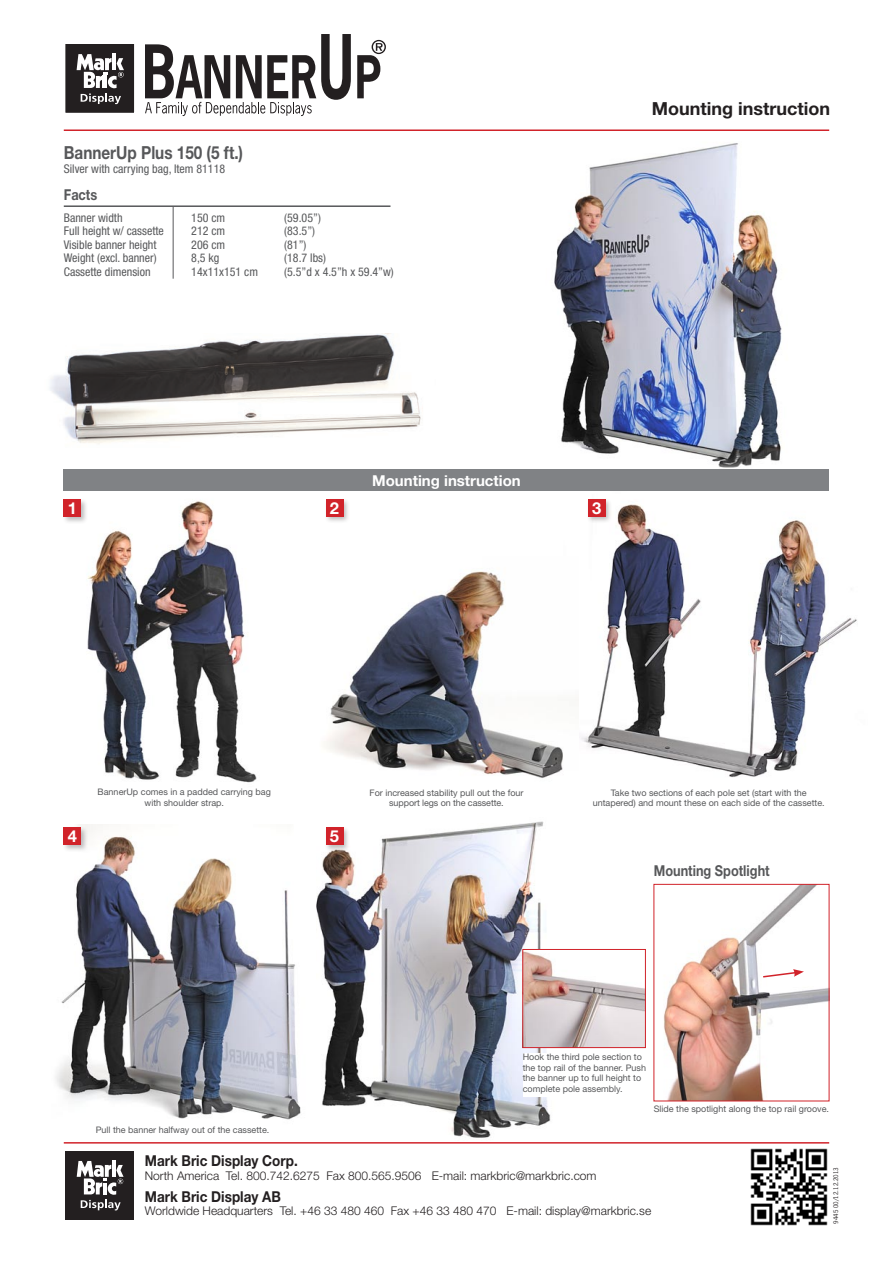
<style>
.page{position:relative;width:893px;height:1263px;background:#fff}
.page>*{position:absolute;margin:0;border:0;box-sizing:border-box;transform-origin:0 0}
.Rubrik{font:700 18px "Helvetica Neue";color:#57585a;scale:.85 1}
.t1{font:700 18px "Helvetica Neue";color:#231f20}
.t2{font:700 16.5px "Helvetica Neue";color:#fff}
.t3{font:700 15px "Helvetica Neue";color:#231f20;scale:.9 1}
.Rubrik-2{font:700 15px "Helvetica Neue";color:#57585a;scale:.85 1}
.t4{font:700 15px "Helvetica Neue";color:#fff}
.t5{font:condensed 12px "Helvetica Neue";color:#57585a}
.t6{font:300 12px "Helvetica Neue";color:#231f20}
.Fakta{font:9px/10.5px "Helvetica Neue";color:#57585a;text-align:center}
.ruttext{font:6px "News Gothic";color:#231f20}
</style>
<div class="page">
<img style="left:534px;top:143px;width:268px;height:327px">
<img style="left:305px;top:821px;width:269px;height:323px">
<img style="left:64px;top:469px;width:229px;height:314px">
<img style="left:55px;top:825px;width:261px;height:305px">
<img style="left:581px;top:504px;width:276px;height:273px">
<hr style="left:64px;top:129px;width:765px;height:2px;background:#d1232a">
<hr style="left:64px;top:1142px;width:765px;height:1px;background:#d1232a">
<div style="left:65px;top:1151px;width:69px;height:68px;background:#231f20"></div>
<hr style="left:112px;top:1160px;width:4px;height:17px;background:#fff">
<svg style="left:77px;top:1161px;width:47px;height:49px"></svg>
<div style="left:62px;top:498px;width:46px;height:34px;background:#231f20;opacity:.3"></div>
<div style="left:64px;top:499px;width:17px;height:17px;background:#d1232a"></div>
<div style="left:586px;top:497px;width:46px;height:35px;background:#231f20;opacity:.3"></div>
<div style="left:588px;top:499px;width:17px;height:17px;background:#d1232a"></div>
<div style="left:62px;top:826px;width:46px;height:34px;background:#231f20;opacity:.3"></div>
<div style="left:64px;top:827px;width:17px;height:17px;background:#d1232a"></div>
<div style="left:324px;top:826px;width:46px;height:34px;background:#231f20;opacity:.3"></div>
<div style="left:326px;top:827px;width:17px;height:17px;background:#d1232a"></div>
<div style="left:65px;top:43px;width:70px;height:71px;background:#231f20"></div>
<div style="left:64px;top:42px;width:72px;height:72px;border:2px solid #fff"></div>
<svg style="left:77px;top:54px;width:47px;height:50px"></svg>
<svg style="left:145px;top:34px;width:206px;height:82px"></svg>
<svg style="left:357px;top:40px;width:29px;height:58px"></svg>
<div style="left:64px;top:470px;width:765px;height:21px;background:#808285"></div>
<div style="left:523px;top:1053px;width:123px;height:44px;background:#fff"></div>
<img style="left:524px;top:951px;width:120px;height:95px">
<div style="left:522px;top:949px;width:124px;height:99px;border:1px solid #d1232a"></div>
<div style="left:324px;top:497px;width:46px;height:35px;background:#231f20;opacity:.3"></div>
<div style="left:326px;top:499px;width:17px;height:17px;background:#d1232a"></div>
<img style="left:663px;top:886px;width:164px;height:213px">
<div style="left:654px;top:884px;width:175px;height:217px;border:1px solid #d1232a"></div>
<svg style="left:761px;top:969px;width:43px;height:9px"></svg>
<img style="left:750px;top:1148px;width:78px;height:78px">
<hr style="left:64px;top:205px;width:326px;height:2px;background:#57585a">
<hr style="left:173px;top:207px;width:1px;height:72px;background:#57585a">
<img style="left:50px;top:334px;width:371px;height:110px">
<img style="left:326px;top:571px;width:237px;height:207px">
<p class="Rubrik" style="left:64px;top:141px;width:213px">BannerUp Plus 150 (5 ft.)</p>
<p class="t5" style="left:64px;top:162px;width:163px">Silver with carrying bag, Item 81118</p>
<p class="Rubrik-2" style="left:64px;top:185px;width:41px">Facts</p>
<p class="t5" style="left:64px;top:210px;width:60px">Banner width</p>
<p class="t5" style="left:191px;top:210px;width:35px">150 cm</p>
<p class="t5" style="left:284px;top:210px;width:38px">(59.05”)</p>
<p class="t5" style="left:64px;top:224px;width:102px">Full height w/ cassette</p>
<p class="t5" style="left:191px;top:224px;width:35px">212 cm</p>
<p class="t5" style="left:284px;top:224px;width:32px">(83.5”)</p>
<p class="t5" style="left:64px;top:237px;width:94px">Visible banner height</p>
<p class="t5" style="left:191px;top:237px;width:35px">206 cm</p>
<p class="t5" style="left:284px;top:237px;width:24px">(81”)</p>
<p class="t5" style="left:64px;top:251px;width:94px">Weight (excl. banner)</p>
<p class="t5" style="left:191px;top:251px;width:30px">8,5 kg</p>
<p class="t5" style="left:284px;top:251px;width:43px">(18.7 lbs)</p>
<p class="t5" style="left:64px;top:264px;width:88px">Cassette dimension</p>
<p class="t5" style="left:191px;top:264px;width:68px">14x11x151 cm</p>
<p class="t5" style="left:284px;top:264px;width:111px">(5.5”d x 4.5”h x 59.4”w)</p>
<p class="t1" style="left:652px;top:97px;width:180px">Mounting instruction</p>
<p class="t4" style="left:372px;top:472px;width:150px">Mounting instruction</p>
<p class="t2" style="left:68px;top:498px;width:11px">1</p>
<p class="t2" style="left:592px;top:498px;width:11px">3</p>
<p class="t2" style="left:330px;top:498px;width:11px">2</p>
<p class="Fakta" style="left:98px;top:787px;width:175px">BannerUp comes in a padded carrying bag with shoulder strap.</p>
<p class="Fakta" style="left:593px;top:787px;width:233px">Take two sections of each pole set (start with the untapered) and mount these on each side of the cassette.</p>
<p class="Fakta" style="left:370px;top:787px;width:155px">For increased stability pull out the four support legs on the cassette.</p>
<p class="t2" style="left:68px;top:826px;width:11px">4</p>
<p class="t2" style="left:330px;top:826px;width:11px">5</p>
<p class="Fakta" style="left:96px;top:1125px;width:175px">Pull the banner halfway out of the cassette.</p>
<p class="Rubrik-2" style="left:654px;top:862px;width:138px">Mounting Spotlight</p>
<p class="Fakta" style="left:523px;top:1052px;width:125px;text-align:left">Hook the third pole section to the top rail of the banner. Push the banner up to full height to complete pole assembly.</p>
<p class="Fakta" style="left:654px;top:1103px;width:177px">Slide the spotlight along the top rail groove.</p>
<p class="t3" style="left:145px;top:1151px;width:171px">Mark Bric Display Corp.</p>
<p class="t6" style="left:145px;top:1168px;width:453px">North America Tel. 800.742.6275 Fax 800.565.9506 E-mail: markbric@markbric.com</p>
<p class="t3" style="left:145px;top:1187px;width:153px">Mark Bric Display AB</p>
<p class="t6" style="left:145px;top:1204px;width:508px">Worldwide Headquarters Tel. +46 33 480 460 Fax +46 33 480 470 E-mail: display@markbric.se</p>
<p class="ruttext" style="left:832px;top:1224px;width:58px;rotate:-90deg">9445 00/12.12.2013</p>
</div>
